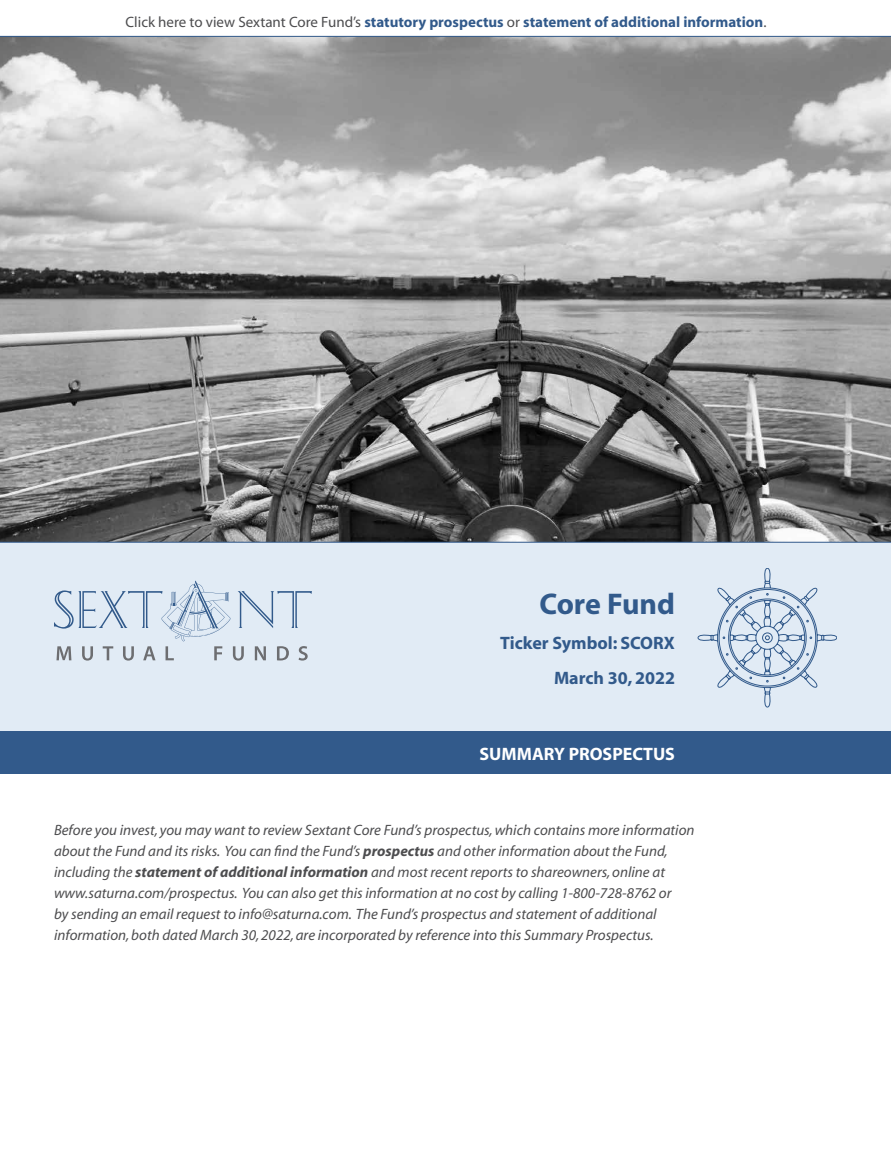
<style>
.page{position:relative;width:891px;height:1161px;background:#fff}
.page>*{position:absolute;margin:0;border:0;box-sizing:border-box;transform-origin:0 0}
.t1{font:700 30px "Myriad";letter-spacing:-.005em;color:#325a8b}
.t2{font:700 18px/35.1px "Myriad";color:#325a8b;text-align:right}
.t3{font:700 18px "Myriad";color:#fff}
.t4{font:italic 15px/21px "Myriad";color:#4d4d4f}
.t5{font:700 15px "Myriad";color:#325a8b}
.s1{font-weight:400;color:#4d4d4f}
.s2{font-weight:700}
</style>
<div class="page">
<img style="left:0;top:37px;width:891px;height:505px">
<div style="left:0;top:542px;width:891px;height:190px;background:#e1ebf5"></div>
<div style="left:0;top:732px;width:891px;height:42px;background:#325a8b"></div>
<svg style="left:698px;top:568px;width:139px;height:139px;background:#cbd9e7"></svg>
<svg style="left:54px;top:581px;width:258px;height:80px;background:#cedae7"></svg>
<hr style="left:0;top:36px;width:891px;height:1px;background:#325a8b">
<p class="t5" style="left:126px;top:14px;width:642px"><span class="s1">Click here to view Sextant Core Fund’s</span> statutory prospectus <span class="s1">or</span> statement of additional information<span class="s1">.</span></p>
<h1 class="t1" style="left:539px;top:588px;width:137px">Core Fund</h1>
<p class="t2" style="left:500px;top:626px;width:176px">Ticker Symbol: SCORX<br>March 30, 2022</p>
<p class="t3" style="left:480px;top:744px;width:197px">SUMMARY PROSPECTUS</p>
<p class="t4" style="left:54px;top:820px;width:642px">Before you invest, you may want to review Sextant Core Fund’s prospectus, which contains more information about the Fund and its risks. You can find the Fund’s <span class="s2">prospectus</span> and other information about the Fund, including the <span class="s2">statement of additional information</span> and most recent reports to shareowners, online at www.saturna.com/prospectus. You can also get this information at no cost by calling 1-800-728-8762 or<br>by sending an email request to info@saturna.com. The Fund’s prospectus and statement of additional information, both dated March 30, 2022, are incorporated by reference into this Summary Prospectus.</p>
</div>
